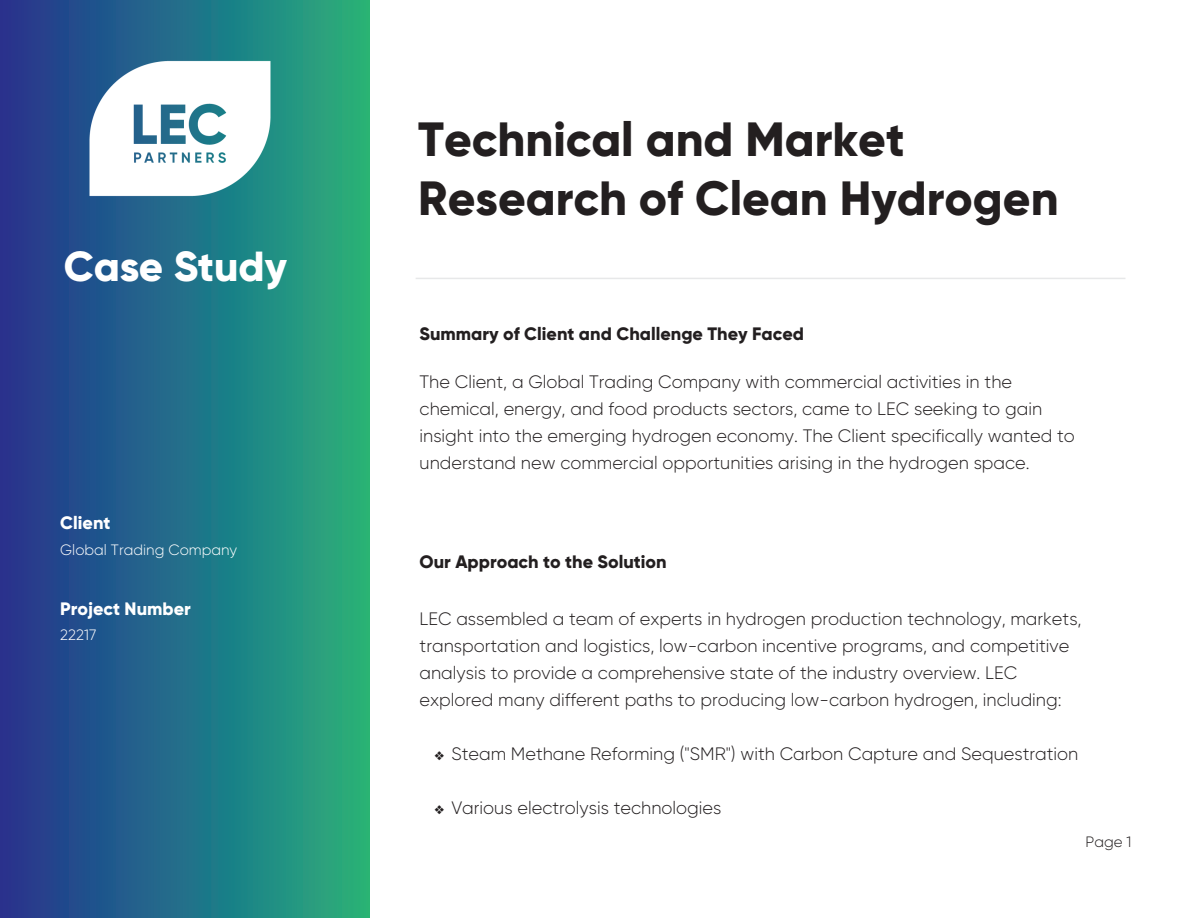
<style>
.page{position:relative;width:1188px;height:918px;background:#fff}
.page>*{position:absolute;margin:0;border:0;box-sizing:border-box;transform-origin:0 0}
.t1{font:800 48px/59.1px "Gilroy";color:#231f20}
.t2{font:800 42px "Gilroy";letter-spacing:-.005em;color:#fff}
.t3{font:300 18px/27px "Gilroy";color:#231f20}
.t4{font:800 18px "Gilroy";color:#231f20}
.t5{font:800 18px "Gilroy";color:#fff}
.t6{font:300 15px "Gilroy";color:#fff}
.t7{font:300 15px "Gilroy";color:#231f20}
</style>
<div class="page">
<div style="left:0;top:0;width:369px;height:918px;background:linear-gradient(to right,#223191,#24b17d)"></div>
<hr style="left:416px;top:278px;width:709px;height:1px;background:#e7e8e9">
<img style="left:64px;top:37px;width:224px;height:190px">
<h2 class="t2" style="left:64px;top:240px;width:225px">Case Study</h2>
<p class="t5" style="left:60px;top:511px;width:52px">Client</p>
<p class="t6" style="left:60px;top:540px;width:178px">Global Trading Company</p>
<p class="t5" style="left:60px;top:597px;width:132px">Project Number</p>
<p class="t6" style="left:60px;top:625px;width:38px">22217</p>
<h1 class="t1" style="left:418px;top:109px;width:642px">Technical and Market<br>Research of Clean Hydrogen</h1>
<p class="t4" style="left:420px;top:323px;width:386px">Summary of Client and Challenge They Faced</p>
<p class="t3" style="left:420px;top:368px;width:657px">The Client, a Global Trading Company with commercial activities in the chemical, energy, and food products sectors, came to LEC seeking to gain insight into the emerging hydrogen economy. The Client specifically wanted to understand new commercial opportunities arising in the hydrogen space.</p>
<p class="t4" style="left:420px;top:550px;width:249px">Our Approach to the Solution</p>
<p class="t3" style="left:420px;top:605px;width:664px">LEC assembled a team of experts in hydrogen production technology, markets, transportation and logistics, low-carbon incentive programs, and competitive analysis to provide a comprehensive state of the industry overview. LEC explored many different paths to producing low-carbon hydrogen, including:</p>
<p class="t3" style="left:435px;top:740px;width:645px">❖ Steam Methane Reforming ("SMR") with Carbon Capture and Sequestration</p>
<p class="t3" style="left:435px;top:794px;width:288px">❖ Various electrolysis technologies</p>
<p class="t7" style="left:1086px;top:832px;width:48px">Page 1</p>
</div>
